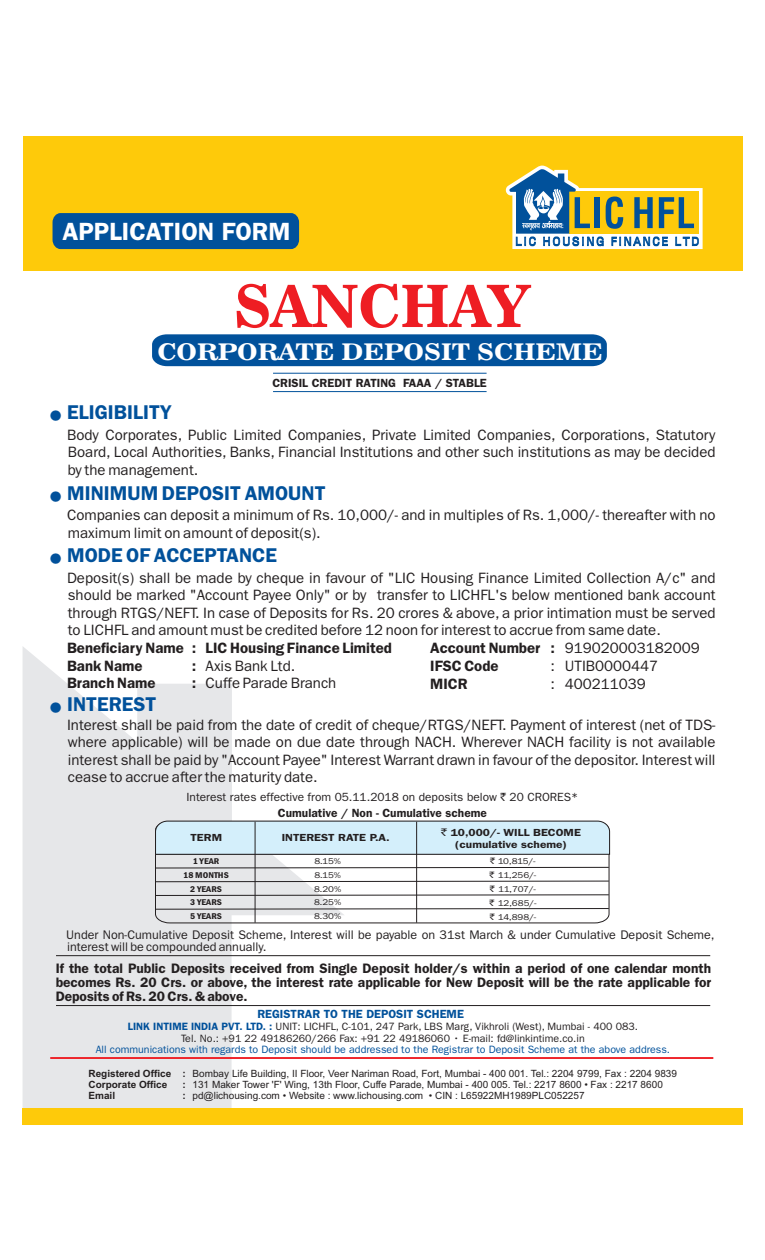
<style>
.page{position:relative;width:765px;height:1260px;background:#fff}
.page>*{position:absolute;margin:0;border:0;box-sizing:border-box;transform-origin:0 0}
.t1{font:57.88px "News 706 BT Bold C";color:#ee1d23}
.t2{font:600 25px "Franklin Gothic LT";color:#fff}
.t3{font:22.75px "News 706 BT Bold C";color:#fff;scale:1.15 1}
.t4{font:600 20px "Franklin Gothic LT";color:#01519b}
.t5{font:15px/17.5px "Franklin Gothic LT";color:#231f20;text-align:justify}
.t6{font:600 15px/17.8px "Franklin Gothic LT";color:#231f20}
.t7{font:600 13.75px/14.2px "Franklin Gothic LT";color:#231f20;text-align:justify}
.t8{font:12.5px/12.2px "Franklin Gothic LT";color:#231f20}
.t9{font:11.88px/15.8px "Franklin Gothic LT";color:#231f20;text-align:center}
.t10{font:600 11.88px "Franklin Gothic LT";color:#231f20}
.t11{font:600 11.88px "Franklin Gothic LT";color:#01519b}
.t12{font:10.62px/22.5px "Franklin Gothic LT";color:#01519b;text-align:center}
.t13{font:10.62px "Franklin Gothic LT";color:#231f20}
.t14{font:600 10.25px/12.2px "Franklin Gothic LT";color:#231f20;text-align:center;scale:1.15 1}
.t15{font:10px/11.1px "Arial";color:#231f20}
.t16{font:700 10px/11.1px "Arial";color:#231f20}
.t17{font:8.62px/13.6px "Franklin Gothic";color:#231f20;text-align:justify;scale:1.15 1}
.t18{font:600 condensed 8.62px/13.6px "Franklin Gothic";color:#231f20;text-align:center;scale:1.15 1}
.s1{font-weight:600}
.s2{font-family:"Rupee Foradian";font-size:11.12px}
.s3{font-family:"Rupee Foradian";font-weight:400}
.s4{font-family:"Rupee Foradian"}
.s5{color:#231f20}
</style>
<div class="page">
<div style="left:23px;top:136px;width:720px;height:135px;background:#feca0a"></div>
<div style="left:53px;top:213px;width:246px;height:36px;background:#01519b"></div>
<svg style="left:505px;top:166px;width:198px;height:83px"></svg>
<div style="left:152px;top:334px;width:455px;height:32px;background:#01519b"></div>
<svg style="left:23px;top:647px;width:322px;height:462px;fill:#e6e7e9"></svg>
<div style="left:22px;top:1109px;width:720px;height:16px;background:#feca0a"></div>
<hr style="left:50px;top:1057px;width:663px;height:2px;background:#ee1d23">
<svg style="left:155px;top:855px;width:455px;height:69px"></svg>
<svg style="left:155px;top:866px;width:455px;height:3px"></svg>
<svg style="left:155px;top:880px;width:455px;height:3px"></svg>
<svg style="left:155px;top:894px;width:455px;height:2px"></svg>
<svg style="left:155px;top:908px;width:455px;height:2px"></svg>
<svg style="left:155px;top:820px;width:455px;height:35px;background:#c9e1ec"></svg>
<hr style="left:255px;top:822px;width:1px;height:101px;background:#231f20">
<hr style="left:416px;top:822px;width:1px;height:101px;background:#231f20">
<hr style="left:273px;top:373px;width:214px;height:1px;background:#01519b">
<hr style="left:273px;top:391px;width:214px;height:1px;background:#01519b">
<hr style="left:56px;top:955px;width:654px;height:1px;background:#231f20">
<hr style="left:56px;top:1005px;width:654px;height:1px;background:#231f20">
<h2 class="t2" style="left:62px;top:223px;width:229px">APPLICATION FORM</h2>
<h1 class="t1" style="left:234px;top:283px;width:297px">SANCHAY</h1>
<h3 class="t3" style="left:157px;top:343px;width:389px">CORPORATE DEPOSIT SCHEME</h3>
<h3 class="t4" style="left:50px;top:406px;width:123px">● ELIGIBILITY</h3>
<p class="t10" style="left:272px;top:379px;width:216px">CRISIL CREDIT RATING FAAA / STABLE</p>
<p class="t5" style="left:67px;top:427px;width:650px">Body Corporates, Public Limited Companies, Private Limited Companies, Corporations, Statutory Board, Local Authorities, Banks, Financial Institutions and other such institutions as may be decided by the management.</p>
<p class="t5" style="left:67px;top:507px;width:650px">Companies can deposit a minimum of Rs. 10,000/- and in multiples of Rs. 1,000/- thereafter with no maximum limit on amount of deposit(s).</p>
<p class="t5" style="left:67px;top:570px;width:650px">Deposit(s) shall be made by cheque in favour of "LIC Housing Finance Limited Collection A/c" and should be marked "Account Payee Only" or by transfer to LICHFL's below mentioned bank account through RTGS/NEFT. In case of Deposits for Rs. 20 crores &amp; above, a prior intimation must be served to LICHFL and amount must be credited before 12 noon for interest to accrue from same date.</p>
<p class="t6" style="left:67px;top:640px;width:326px">Beneficiary Name : LIC Housing Finance Limited<br>Bank Name</p>
<h3 class="t4" style="left:50px;top:486px;width:277px">● MINIMUM DEPOSIT AMOUNT</h3>
<h3 class="t4" style="left:50px;top:549px;width:228px">● MODE OF ACCEPTANCE</h3>
<p class="t5" style="left:565px;top:640px;width:136px;text-align:left">919020003182009<br>UTIB0000447<br>400211039</p>
<p class="t6" style="left:430px;top:640px;width:126px">Account Number :<br>IFSC Code</p>
<p class="t5" style="left:192px;top:658px;width:105px"><span class="s1">:</span> Axis Bank Ltd.</p>
<p class="t5" style="left:550px;top:658px;width:6px">:</p>
<p class="t6" style="left:67px;top:676px;width:90px">Branch Name</p>
<p class="t5" style="left:192px;top:676px;width:146px"><span class="s1">:</span> Cuffe Parade Branch</p>
<p class="t5" style="left:67px;top:717px;width:650px">Interest shall be paid from the date of credit of cheque/RTGS/NEFT. Payment of interest (net of TDS&shy;where applicable) will be made on due date through NACH. Wherever NACH facility is not available interest shall be paid by "Account Payee" Interest Warrant drawn in favour of the depositor. Interest will cease to accrue after the maturity date.</p>
<p class="t6" style="left:430px;top:676px;width:39px">MICR</p>
<p class="t5" style="left:550px;top:676px;width:6px">:</p>
<h3 class="t4" style="left:50px;top:697px;width:108px">● INTEREST</h3>
<p class="t9" style="left:187px;top:790px;width:393px">Interest rates effective from 05.11.2018 on deposits below <span class="s2">`</span> 20 CRORES*<br><span class="s1">Cumulative / Non - Cumulative scheme</span></p>
<p class="t14" style="left:191px;top:833px;width:29px">TERM</p>
<p class="t14" style="left:282px;top:833px;width:95px">INTEREST RATE P.A.</p>
<p class="t14" style="left:441px;top:827px;width:123px"><span class="s3">`</span> 10,000/- WILL BECOME (cumulative scheme)</p>
<p class="t18" style="left:183px;top:855px;width:41px">1 YEAR<br>18 MONTHS<br>2 YEARS<br>3 YEARS<br>5 YEARS</p>
<p class="t17" style="left:314px;top:855px;width:25px">8.15% 8.15% 8.20% 8.25% 8.30%</p>
<p class="t17" style="left:490px;top:855px;width:42px;line-height:14px"><span class="s4">`</span> 10,815/- <span class="s4">`</span> 11,256/- <span class="s4">`</span> 11,707/- <span class="s4">`</span> 12,685/- <span class="s4">`</span> 14,898/-</p>
<p class="t8" style="left:66px;top:930px;width:650px">Under Non-Cumulative Deposit Scheme, Interest will be payable on 31st March &amp; under Cumulative Deposit Scheme, interest will be compounded annually.</p>
<p class="t7" style="left:56px;top:962px;width:657px">If the total Public Deposits received from Single Deposit holder/s within a period of one calendar month becomes Rs. 20 Crs. or above, the interest rate applicable for New Deposit will be the rate applicable for Deposits of Rs. 20 Crs. &amp; above.</p>
<p class="t11" style="left:257px;top:1010px;width:208px">REGISTRAR TO THE DEPOSIT SCHEME</p>
<p class="t12" style="left:96px;top:1016px;width:576px"><span class="s1">LINK INTIME INDIA PVT. LTD. :</span> <span class="s5">UNIT: LICHFL, C-101, 247 Park, LBS Marg, Vikhroli (West), Mumbai - 400 083.<br></span>All communications with regards to Deposit should be addressed to the Registrar to Deposit Scheme at the above address.</p>
<p class="t13" style="left:181px;top:1034px;width:405px">Tel. No.: +91 22 49186260/266 Fax: +91 22 49186060 • E-mail: fd@linkintime.co.in</p>
<p class="t16" style="left:88px;top:1068px;width:84px">Registered Office<br>Corporate Office<br>Email</p>
<p class="t16" style="left:183px;top:1068px;width:5px;text-align:justify">: : :</p>
<p class="t15" style="left:193px;top:1068px;width:486px">Bombay Life Building, II Floor, Veer Nariman Road, Fort, Mumbai - 400 001. Tel.: 2204 9799, Fax : 2204 9839<br>131 Maker Tower 'F' Wing, 13th Floor, Cuffe Parade, Mumbai - 400 005. Tel.: 2217 8600 • Fax : 2217 8600 pd@lichousing.com • Website : www.lichousing.com • CIN : L65922MH1989PLC052257</p>
</div>
